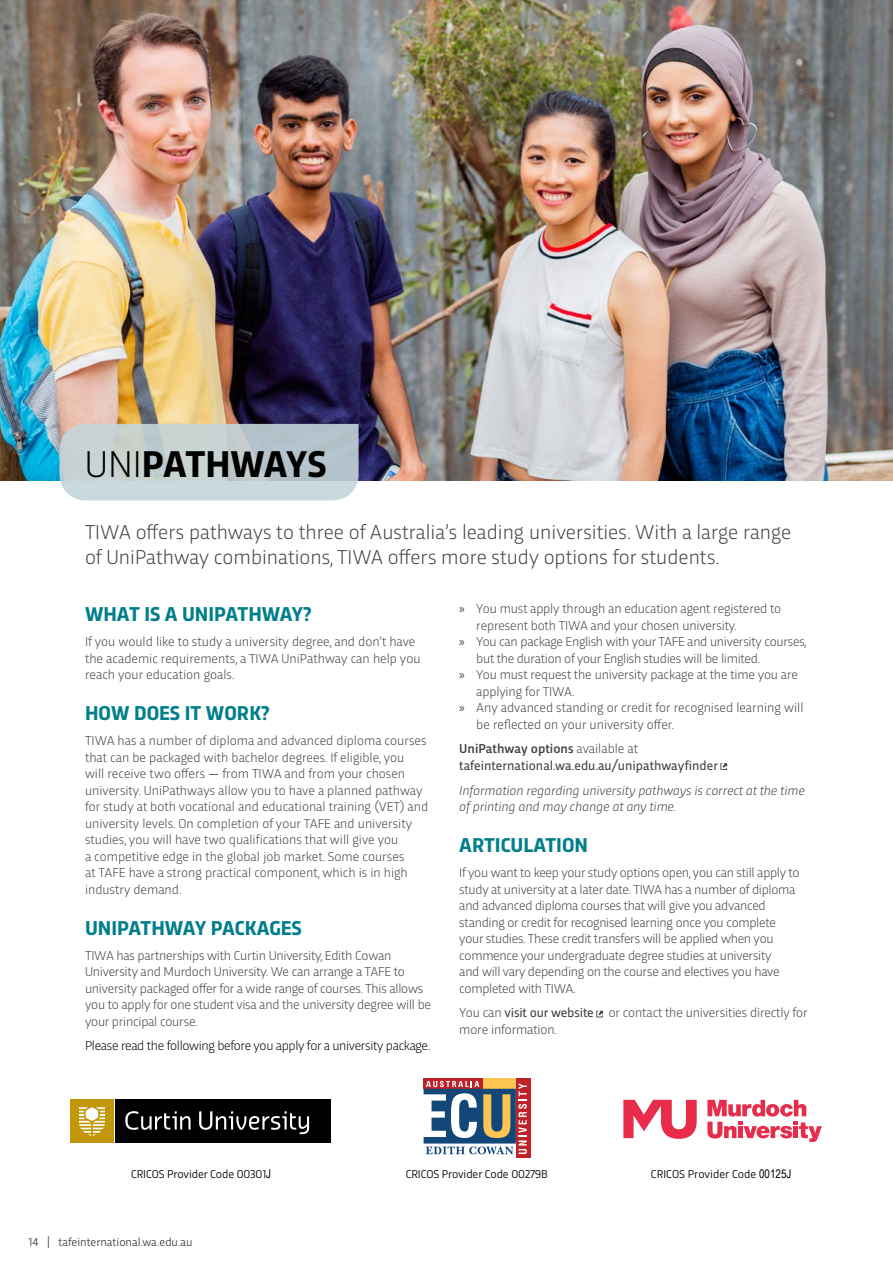
<style>
.page{position:relative;width:893px;height:1263px;background:#fff}
.page>*{position:absolute;margin:0;border:0;box-sizing:border-box;transform-origin:0 0}
.H1_MAIN{font:700 39px "Trasandina";letter-spacing:-.025em;color:#000}
.Intro_text_Jaz{font:300 21px/24.8px "Trasandina";color:#414042}
.h2_without_icon{font:700 21px "Trasandina";color:#007f8b}
.body{font:300 13.5px/16.5px "Trasandina";letter-spacing:-.01em;color:#414042}
.body-2{font:italic 300 13.5px/16.5px "Trasandina";color:#414042}
.body-3{font:13.5px/16.5px "Trasandina";color:#414042}
.course_body_Jaz_with{font:300 13.5px "Trasandina";letter-spacing:-.025em;color:#000}
.Intro_page_text{font:12px "Trasandina";letter-spacing:-.01em;color:#000}
.t1{font:12px "Trasandina";color:#414042}
.s1{font-weight:300}
.s2{color:#000}
.s3{font-family:"Myriad Pro";font-weight:400}
.s4{font-weight:500}
.s5{font-weight:400}
.s6{font-family:"Arial Narrow"}
</style>
<div class="page">
<img style="left:0;top:0;width:893px;height:480px">
<svg style="left:720px;top:763px;width:7px;height:7px"></svg>
<svg style="left:596px;top:1011px;width:7px;height:6px"></svg>
<svg style="left:60px;top:424px;width:299px;height:76px;background:#c2ced2"></svg>
<svg style="left:425px;top:1154px;width:88px;height:1px"></svg>
<div style="left:483px;top:1078px;width:33px;height:11px;background:#fec553"></div>
<div style="left:424px;top:1078px;width:59px;height:11px;background:#bd2228"></div>
<div style="left:516px;top:1078px;width:15px;height:80px;background:#bd2228"></div>
<svg style="left:424px;top:1081px;width:103px;height:73px"></svg>
<div style="left:70px;top:1099px;width:44px;height:43px;background:#c29709"></div>
<svg style="left:79px;top:1107px;width:26px;height:29px"></svg>
<div style="left:115px;top:1099px;width:216px;height:43px;background:#000"></div>
<svg style="left:199px;top:1111px;width:110px;height:23px"></svg>
<svg style="left:125px;top:1111px;width:66px;height:19px"></svg>
<svg style="left:707px;top:1122px;width:115px;height:20px"></svg>
<svg style="left:707px;top:1100px;width:99px;height:16px"></svg>
<svg style="left:623px;top:1100px;width:74px;height:39px"></svg>
<h1 class="H1_MAIN" style="left:85px;top:435px;width:243px"><span class="s1">UNI</span>PATHWAYS</h1>
<p class="Intro_text_Jaz" style="left:85px;top:518px;width:708px">TIWA offers pathways to three of Australia’s leading universities. With a large range of UniPathway combinations, TIWA offers more study options for students.</p>
<p class="h2_without_icon" style="left:85px;top:599px;width:228px">WHAT IS A UNIPATHWAY?</p>
<p class="body" style="left:85px;top:632px;width:337px">If you would like to study a university degree, and don’t have the academic requirements, a TIWA UniPathway can help you reach your education goals.</p>
<p class="h2_without_icon" style="left:85px;top:698px;width:186px">HOW DOES IT WORK?</p>
<p class="body" style="left:85px;top:731px;width:345px">TIWA has a number of diploma and advanced diploma courses that can be packaged with bachelor degrees. If eligible, you<br>will receive two offers <span class="s2">—</span> from TIWA and from your chosen university. UniPathways allow you to have a planned pathway for study at both vocational and educational training (VET) and university levels. On completion of your TAFE and university studies, you will have two qualifications that will give you<br>a competitive edge in the global job market. Some courses<br>at TAFE have a strong practical component, which is in high industry demand.</p>
<p class="h2_without_icon" style="left:85px;top:912px;width:218px">UNIPATHWAY PACKAGES</p>
<p class="body" style="left:85px;top:946px;width:348px">TIWA has partnerships with Curtin University, Edith Cowan University and Murdoch University. We can arrange a TAFE to university packaged offer for a wide range of courses. This allows you to apply for one student visa and the university degree will be your principal course.</p>
<p class="course_body_Jaz_with" style="left:85px;top:1036px;width:347px">Please read the following before you apply for a university package.</p>
<p class="body" style="left:476px;top:599px;width:306px;text-indent:-17px"><span class="s3">»</span> You must apply through an education agent registered to represent both TIWA and your chosen university.</p>
<p class="body" style="left:476px;top:632px;width:332px;text-indent:-17px"><span class="s3">»</span> You can package English with your TAFE and university courses, but the duration of your English studies will be limited.</p>
<p class="body" style="left:476px;top:665px;width:323px;text-indent:-17px"><span class="s3">»</span> You must request the university package at the time you are applying for TIWA.</p>
<p class="body" style="left:476px;top:698px;width:329px;text-indent:-17px"><span class="s3">»</span> Any advanced standing or credit for recognised learning will be reflected on your university offer.</p>
<p class="body-3" style="left:459px;top:739px;width:260px"><span class="s4">UniPathway options</span> <span class="s1">available at </span>tafeinternational.wa.edu.au/unipathwayfinder</p>
<p class="body-2" style="left:459px;top:781px;width:347px">Information regarding university pathways is correct at the time of printing and may change at any time.</p>
<p class="h2_without_icon" style="left:459px;top:830px;width:130px">ARTICULATION</p>
<p class="body" style="left:459px;top:863px;width:342px">If you want to keep your study options open, you can still apply to study at university at a later date. TIWA has a number of diploma and advanced diploma courses that will give you advanced standing or credit for recognised learning once you complete your studies. These credit transfers will be applied when you commence your undergraduate degree studies at university<br>and will vary depending on the course and electives you have completed with TIWA.</p>
<p class="body" style="left:459px;top:1004px;width:350px">You can <span class="s5">visit our website</span> or contact the universities directly for more information.</p>
<p class="Intro_page_text" style="left:131px;top:1165px;width:142px">CRICOS Provider Code 00301<span class="s6">J</span></p>
<p class="Intro_page_text" style="left:406px;top:1165px;width:143px">CRICOS Provider Code 00279B</p>
<p class="Intro_page_text" style="left:651px;top:1165px;width:142px">CRICOS Provider Code <span class="s6">00125J</span></p>
<p class="t1" style="left:28px;top:1233px;width:166px">14 | tafeinternational.wa.edu.au</p>
</div>
